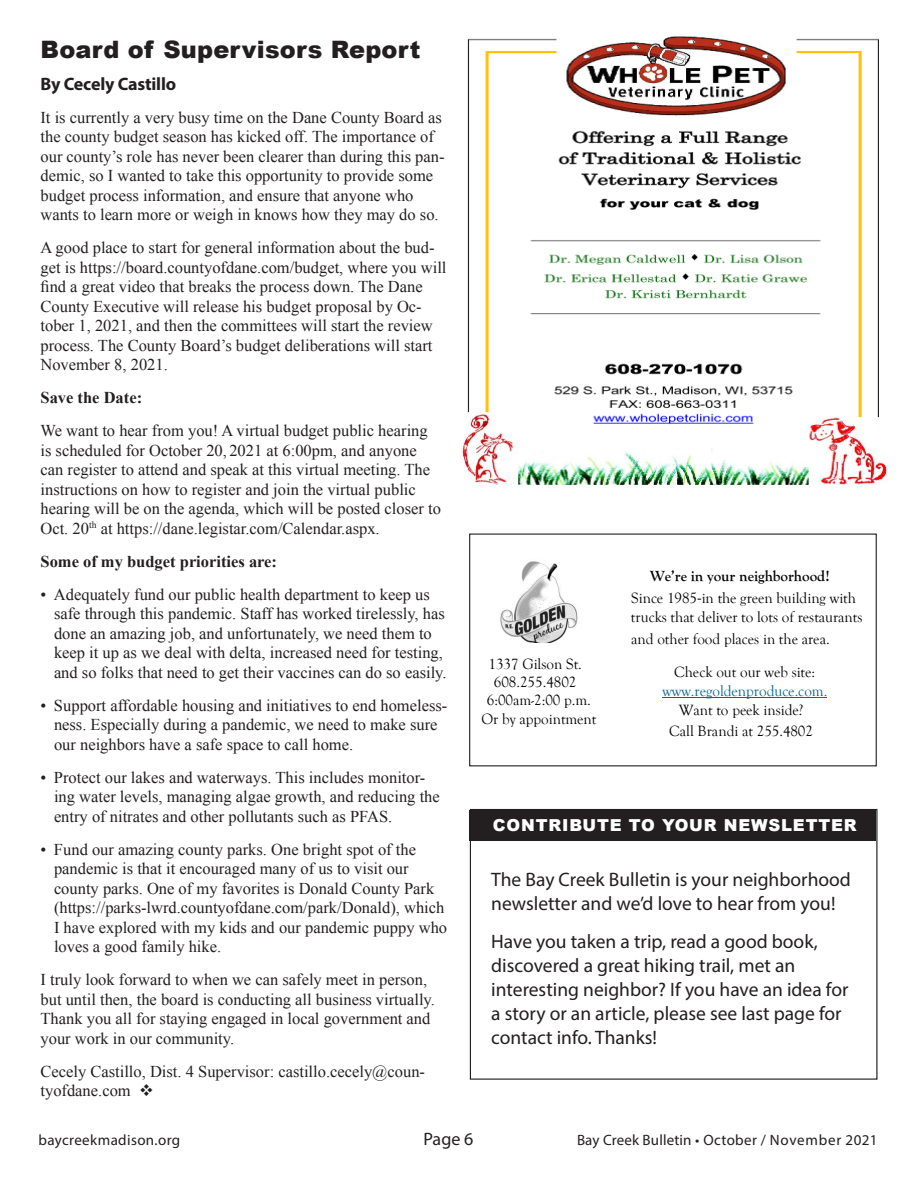
<style>
.page{position:relative;width:918px;height:1188px;background:#fff}
.page>*{position:absolute;margin:0;border:0;box-sizing:border-box;transform-origin:0 0}
.t1{font:900 24px "Arial";letter-spacing:.01em;color:#231f20}
.t2{font:19.5px/24px "Myriad Pro";color:#231f20}
.t3{font:700 18px "Myriad Pro";letter-spacing:-.01em;color:#231f20}
.t4{font:18px "Myriad Pro";color:#231f20}
.t5{font:16.5px/19.5px "Times New Roman";color:#231f20}
.t6{font:700 16.5px "Times New Roman";color:#231f20}
.t7{font:900 16.5px "Arial";letter-spacing:.05em;color:#fff}
.t8{font:15.3px/18.5px "Goudy Old Style T";color:#000;text-align:center}
.t9{font:15px "Myriad Pro";letter-spacing:.025em;color:#231f20}
.s1{font-weight:700}
.s2{font-family:"Calibri"}
.s3{color:#069}
</style>
<div class="page">
<img style="left:461px;top:36px;width:427px;height:451px">
<hr style="left:662px;top:697px;width:165px;height:1px;background:#069">
<img style="left:500px;top:561px;width:78px;height:82px">
<div style="left:469px;top:534px;width:408px;height:232px;border:1px solid #231f20"></div>
<div style="left:470px;top:809px;width:408px;height:271px;border:1px solid #231f20"></div>
<div style="left:470px;top:810px;width:406px;height:30px;background:#231f20"></div>
<p class="t1" style="left:40px;top:32px;width:382px">Board of Supervisors Report</p>
<p class="t3" style="left:40px;top:72px;width:137px">By Cecely Castillo</p>
<p class="t5" style="left:40px;top:107px;width:406px">It is currently a very busy time on the Dane County Board as the county budget season has kicked off. The importance of our county’s role has never been clearer than during this pan&shy;demic, so I wanted to take this opportunity to provide some budget process information, and ensure that anyone who wants to learn more or weigh in knows how they may do so.</p>
<p class="t5" style="left:40px;top:238px;width:408px">A good place to start for general information about the bud&shy;get is https://board.countyofdane.com/budget, where you will find a great video that breaks the process down. The Dane County Executive will release his budget proposal by Oc&shy;tober 1, 2021, and then the committees will start the review process. The County Board’s budget deliberations will start November 8, 2021.</p>
<p class="t6" style="left:40px;top:386px;width:103px">Save the Date:</p>
<p class="t5" style="left:40px;top:421px;width:402px">We want to hear from you! A virtual budget public hearing is scheduled for October 20, 2021 at 6:00pm, and anyone can register to attend and speak at this virtual meeting. The instructions on how to register and join the virtual public hearing will be on the agenda, which will be posted closer to Oct. 20<sup>th</sup> at https://dane.legistar.com/Calendar.aspx.</p>
<p class="t6" style="left:40px;top:550px;width:238px">Some of my budget priorities are:</p>
<p class="t5" style="left:54px;top:584px;width:394px;text-indent:-14px">• Adequately fund our public health department to keep us safe through this pandemic. Staff has worked tirelessly, has done an amazing job, and unfortunately, we need them to keep it up as we deal with delta, increased need for testing, and so folks that need to get their vaccines can do so easily.</p>
<p class="t5" style="left:54px;top:695px;width:395px;text-indent:-14px">• Support affordable housing and initiatives to end homeless&shy;ness. Especially during a pandemic, we need to make sure our neighbors have a safe space to call home.</p>
<p class="t5" style="left:54px;top:767px;width:387px;text-indent:-14px">• Protect our lakes and waterways. This includes monitor&shy;ing water levels, managing algae growth, and reducing the entry of nitrates and other pollutants such as PFAS.</p>
<p class="t5" style="left:54px;top:839px;width:395px;text-indent:-14px">• Fund our amazing county parks. One bright spot of the pandemic is that it encouraged many of us to visit our county parks. One of my favorites is Donald County Park (https://parks-lwrd.countyofdane.com/park/Donald), which I have explored with my kids and our pandemic puppy who loves a good family hike.</p>
<p class="t5" style="left:40px;top:970px;width:396px">I truly look forward to when we can safely meet in person, but until then, the board is conducting all business virtually.<br>Thank you all for staying engaged in local government and your work in our community.</p>
<p class="t5" style="left:40px;top:1061px;width:386px">Cecely Castillo, Dist. 4 Supervisor: castillo.cecely@coun&shy;tyofdane.com ❖</p>
<p class="t8" style="left:481px;top:655px;width:116px">1337 Gilson St.<br>608.255.4802<br>6:00am-2:00 p.m.<br>Or by appointment</p>
<p class="t8" style="left:631px;top:566px;width:226px;line-height:21.9px"><span class="s1">We’re in your neighborhood!<br></span>Since 1985<span class="s2">-</span>in the green building with</p>
<p class="t8" style="left:631px;top:607px;width:233px;line-height:21.5px;text-align:left">trucks that deliver to lots of restaurants and other food places in the area.</p>
<p class="t8" style="left:662px;top:662px;width:166px;line-height:19px">Check out our web site: <span class="s3">www.regoldenproduce.com.<br></span>Want to peek inside?</p>
<p class="t8" style="left:669px;top:722px;width:145px">Call Brandi at 255.4802</p>
<p class="t7" style="left:493px;top:813px;width:365px">CONTRIBUTE TO YOUR NEWSLETTER</p>
<p class="t2" style="left:491px;top:867px;width:361px">The Bay Creek Bulletin is your neighborhood newsletter and we’d love to hear from you!</p>
<p class="t2" style="left:491px;top:929px;width:359px">Have you taken a trip, read a good book, discovered a great hiking trail, met an interesting neighbor? If you have an idea for a story or an article, please see last page for contact info. Thanks!</p>
<p class="t9" style="left:38px;top:1131px;width:143px">baycreekmadison.org</p>
<p class="t4" style="left:424px;top:1128px;width:51px">Page 6</p>
<p class="t9" style="left:577px;top:1131px;width:302px">Bay Creek Bulletin • October / November 2021</p>
</div>
